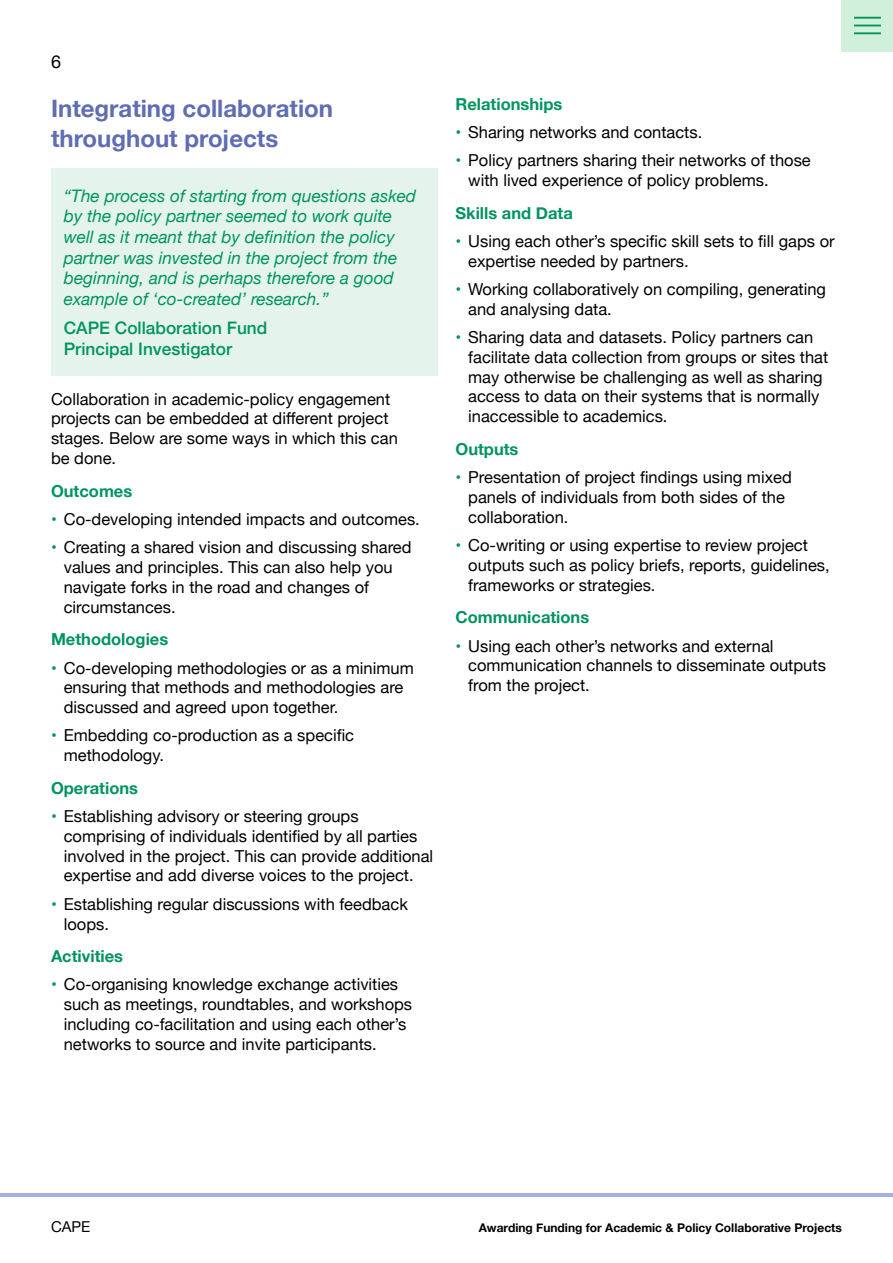
<style>
.page{position:relative;width:893px;height:1263px;background:#fff}
.page>*{position:absolute;margin:0;border:0;box-sizing:border-box;transform-origin:0 0}
.t1{font:700 24px/30px "Helvetica Neue";color:#5f6db2}
.t2{font:18px "Helvetica Neue";color:#000}
.t3{font:italic 17.25px/20.7px "Helvetica Neue";color:#00945e}
.t4{font:500 17.25px/20.7px "Helvetica Neue";color:#00945e}
.t5{font:16.5px/19.8px "Helvetica Neue";color:#000}
.t6{font:700 16.5px "Helvetica Neue";color:#00945e}
.t7{font:15px "Helvetica Neue";color:#000}
.t8{font:700 12px "Helvetica Neue";color:#000}
.s1{color:#00945e}
</style>
<div class="page">
<div style="left:51px;top:168px;width:386px;height:158px;background:#e4f4ed"></div>
<div style="left:51px;top:301px;width:386px;height:75px;background:#e4f4ed"></div>
<hr style="left:0;top:1193px;width:893px;height:3px;background:#a3b0e0">
<div style="left:842px;top:0;width:51px;height:51px;background:#d1f0db"></div>
<hr style="left:854px;top:17px;width:27px;height:2px;background:#00945e">
<svg style="left:854px;top:25px;width:27px;height:1px"></svg>
<hr style="left:854px;top:32px;width:27px;height:2px;background:#00945e">
<p class="t2" style="left:51px;top:49px;width:12px">6</p>
<h1 class="t1" style="left:51px;top:94px;width:284px">Integrating collaboration throughout projects</h1>
<p class="t3" style="left:64px;top:186px;width:354px">“The process of starting from questions asked by the policy partner seemed to work quite well as it meant that by definition the policy partner was invested in the project from the beginning, and is perhaps therefore a good example of ‘co-created’ research.”</p>
<p class="t4" style="left:64px;top:316px;width:205px">CAPE Collaboration Fund<br>Principal Investigator</p>
<p class="t5" style="left:51px;top:390px;width:348px">Collaboration in academic-policy engagement projects can be embedded at different project stages. Below are some ways in which this can be done.</p>
<p class="t6" style="left:51px;top:478px;width:83px">Outcomes</p>
<p class="t5" style="left:51px;top:510px;width:370px"><span class="s1">•</span> Co-developing intended impacts and outcomes.</p>
<p class="t5" style="left:64px;top:538px;width:349px;text-indent:-13px"><span class="s1">•</span> Creating a shared vision and discussing shared values and principles. This can also help you navigate forks in the road and changes of circumstances.</p>
<p class="t6" style="left:51px;top:626px;width:119px">Methodologies</p>
<p class="t5" style="left:64px;top:659px;width:351px;text-indent:-13px"><span class="s1">•</span> Co-developing methodologies or as a minimum ensuring that methods and methodologies are discussed and agreed upon together.</p>
<p class="t5" style="left:64px;top:727px;width:292px;text-indent:-13px"><span class="s1">•</span> Embedding co-production as a specific methodology.</p>
<p class="t6" style="left:51px;top:775px;width:89px">Operations</p>
<p class="t5" style="left:64px;top:807px;width:371px;text-indent:-13px"><span class="s1">•</span> Establishing advisory or steering groups comprising of individuals identified by all parties involved in the project. This can provide additional expertise and add diverse voices to the project.</p>
<p class="t5" style="left:64px;top:895px;width:346px;text-indent:-13px"><span class="s1">•</span> Establishing regular discussions with feedback loops.</p>
<p class="t6" style="left:51px;top:943px;width:74px">Activities</p>
<p class="t5" style="left:64px;top:976px;width:350px;text-indent:-13px"><span class="s1">•</span> Co-organising knowledge exchange activities such as meetings, roundtables, and workshops including co-facilitation and using each other’s networks to source and invite participants.</p>
<p class="t6" style="left:455px;top:91px;width:108px">Relationships</p>
<p class="t5" style="left:455px;top:123px;width:248px"><span class="s1">•</span> Sharing networks and contacts.</p>
<p class="t5" style="left:468px;top:151px;width:344px;text-indent:-13px"><span class="s1">•</span> Policy partners sharing their networks of those with lived experience of policy problems.</p>
<p class="t6" style="left:455px;top:200px;width:119px">Skills and Data</p>
<p class="t5" style="left:468px;top:232px;width:368px;text-indent:-13px"><span class="s1">•</span> Using each other’s specific skill sets to fill gaps or expertise needed by partners.</p>
<p class="t5" style="left:468px;top:280px;width:359px;text-indent:-13px"><span class="s1">•</span> Working collaboratively on compiling, generating and analysing data.</p>
<p class="t5" style="left:468px;top:328px;width:361px;text-indent:-13px"><span class="s1">•</span> Sharing data and datasets. Policy partners can facilitate data collection from groups or sites that may otherwise be challenging as well as sharing access to data on their systems that is normally inaccessible to academics.</p>
<p class="t6" style="left:455px;top:436px;width:64px">Outputs</p>
<p class="t5" style="left:468px;top:468px;width:325px;text-indent:-13px"><span class="s1">•</span> Presentation of project findings using mixed panels of individuals from both sides of the collaboration.</p>
<p class="t5" style="left:468px;top:536px;width:363px;text-indent:-13px"><span class="s1">•</span> Co-writing or using expertise to review project outputs such as policy briefs, reports, guidelines, frameworks or strategies.</p>
<p class="t6" style="left:455px;top:604px;width:135px">Communications</p>
<p class="t5" style="left:468px;top:637px;width:359px;text-indent:-13px"><span class="s1">•</span> Using each other’s networks and external communication channels to disseminate outputs from the project.</p>
<p class="t7" style="left:51px;top:1216px;width:41px">CAPE</p>
<p class="t8" style="left:479px;top:1218px;width:365px">Awarding Funding for Academic &amp; Policy Collaborative Projects</p>
</div>
